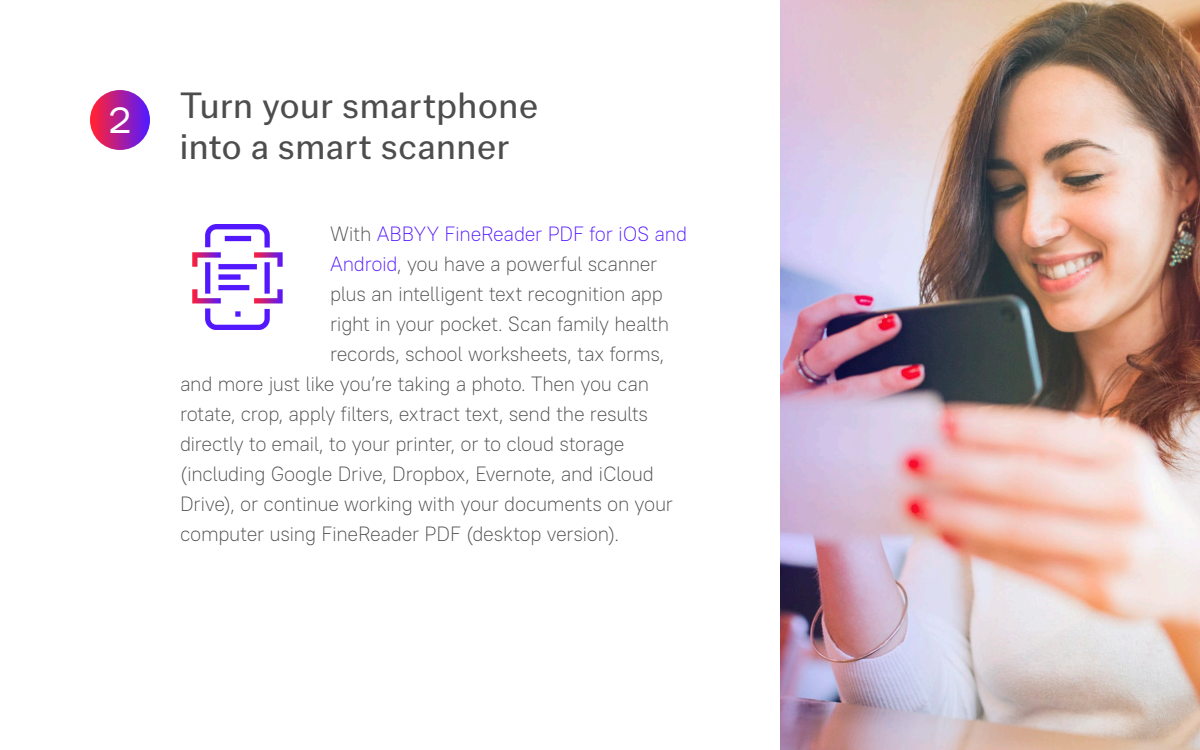
<style>
.page{position:relative;width:1200px;height:750px;background:#fff}
.page>*{position:absolute;margin:0;border:0;box-sizing:border-box;transform-origin:0 0}
.header_58{font:100 37.5px/41.2px "Co Fo X Beta 1";letter-spacing:.035em;color:#4d4d4d}
.подписи_к_цифрам_58{font:100 37.5px "Co Fo X Beta 1";color:#fff}
.main_33{font:200 20.62px/30px "PT Root";letter-spacing:-.015em;color:#4d4d4d}
.s1{color:#5519ff}
</style>
<div class="page">
<div style="left:90px;top:90px;width:60px;height:60px;background:linear-gradient(to right,#ff242f,#561aff);border-radius:30px"></div>
<img style="left:780px;top:0;width:420px;height:750px">
<img style="left:192px;top:225px;width:91px;height:105px">
<p class="подписи_к_цифрам_58" style="left:108px;top:98px;width:25px">2</p>
<p class="header_58" style="left:180px;top:85px;width:359px">Turn your smartphone into a smart scanner</p>
<p class="main_33" style="left:330px;top:218px;width:359px">With <span class="s1">ABBYY FineReader PDF for iOS and Android</span>, you have a powerful scanner plus an intelligent text recognition app right in your pocket. Scan family health records, school worksheets, tax forms,</p>
<p class="main_33" style="left:180px;top:368px;width:495px">and more just like you’re taking a photo. Then you can rotate, crop, apply filters, extract text, send the results directly to email, to your printer, or to cloud storage (including Google Drive, Dropbox, Evernote, and iCloud Drive), or continue working with your documents on your computer using FineReader PDF (desktop version).</p>
</div>
